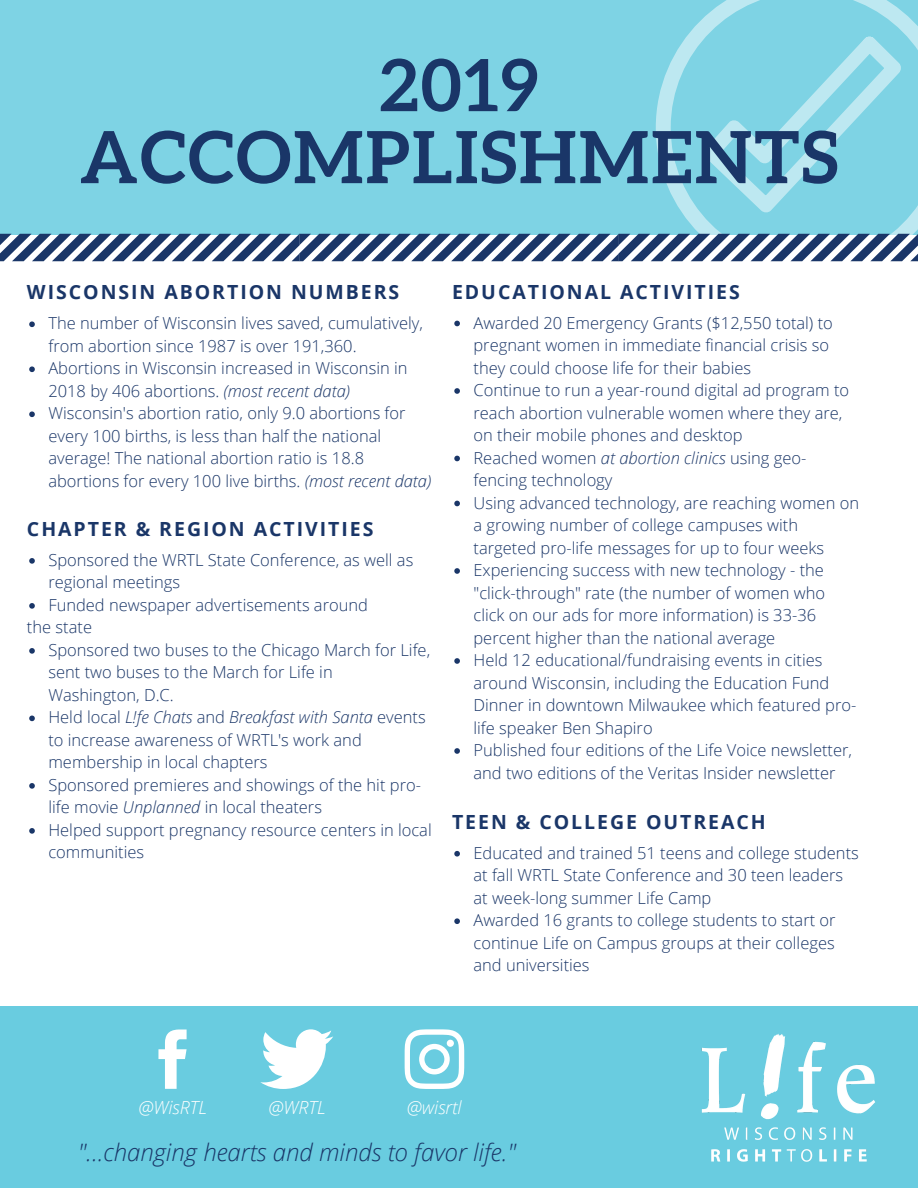
<style>
.page{position:relative;width:918px;height:1188px;background:#fff}
.page>*{position:absolute;margin:0;border:0;box-sizing:border-box;transform-origin:0 0}
.t1{font:700 72px/72px "Aleo";letter-spacing:.03em;color:#1a3668;text-align:center}
.t2{font:italic 300 24px "Open Sans";color:#1a3668}
.t3{font:700 19.5px "Open Sans";letter-spacing:.1em;color:#1a3668}
.t4{font:italic 300 18px "Open Sans";color:#fff}
.t5{font:300 16.5px/22.5px "Open Sans";color:#1a3668}
.s1{font-style:italic}
</style>
<div class="page">
<div style="left:0;top:0;width:918px;height:234px;background:#7ed3e4"></div>
<svg style="left:656px;top:0;width:262px;height:234px"></svg>
<svg style="left:703px;top:32px;width:199px;height:181px"></svg>
<svg style="left:0;top:234px;width:918px;height:27px"></svg>
<div style="left:0;top:1006px;width:918px;height:182px;background:#69cce0"></div>
<img style="left:701px;top:1033px;width:174px;height:129px">
<svg style="left:405px;top:1029px;width:59px;height:60px"></svg>
<div style="left:447px;top:1040px;width:7px;height:7px;background:#fff;border-radius:50%"></div>
<svg style="left:158px;top:1029px;width:29px;height:60px"></svg>
<svg style="left:260px;top:1029px;width:73px;height:60px"></svg>
<svg style="left:454px;top:321px;width:6px;height:5px"></svg>
<svg style="left:454px;top:388px;width:6px;height:6px"></svg>
<svg style="left:454px;top:456px;width:6px;height:5px"></svg>
<svg style="left:454px;top:501px;width:6px;height:5px"></svg>
<svg style="left:454px;top:568px;width:6px;height:6px"></svg>
<svg style="left:454px;top:658px;width:6px;height:6px"></svg>
<svg style="left:454px;top:748px;width:6px;height:6px"></svg>
<svg style="left:29px;top:321px;width:6px;height:6px"></svg>
<svg style="left:29px;top:366px;width:6px;height:6px"></svg>
<svg style="left:29px;top:411px;width:6px;height:6px"></svg>
<svg style="left:454px;top:851px;width:6px;height:6px"></svg>
<svg style="left:454px;top:918px;width:6px;height:6px"></svg>
<svg style="left:29px;top:558px;width:6px;height:6px"></svg>
<svg style="left:29px;top:603px;width:6px;height:6px"></svg>
<svg style="left:29px;top:648px;width:6px;height:6px"></svg>
<svg style="left:29px;top:716px;width:6px;height:5px"></svg>
<svg style="left:29px;top:783px;width:6px;height:6px"></svg>
<svg style="left:29px;top:828px;width:6px;height:6px"></svg>
<h1 class="t1" style="left:80px;top:49px;width:760px">2019<br>ACCOMPLISHMENTS</h1>
<p class="t3" style="left:27px;top:278px;width:374px">WISCONSIN ABORTION NUMBERS</p>
<p class="t5" style="left:48px;top:312px;width:384px">The number of Wisconsin lives saved, cumulatively, from abortion since 1987 is over 191,360.<br>Abortions in Wisconsin increased in Wisconsin in 2018 by 406 abortions. <span class="s1">(most recent data)<br></span>Wisconsin's abortion ratio, only 9.0 abortions for every 100 births, is less than half the national average! The national abortion ratio is 18.8 abortions for every 100 live births. <span class="s1">(most recent data)</span></p>
<p class="t3" style="left:27px;top:515px;width:348px">CHAPTER &amp; REGION ACTIVITIES</p>
<p class="t5" style="left:48px;top:548px;width:366px">Sponsored the WRTL State Conference, as well as regional meetings<br>Funded newspaper advertisements around</p>
<p class="t5" style="left:48px;top:638px;width:383px">Sponsored two buses to the Chicago March for Life, sent two buses to the March for Life in</p>
<p class="t5" style="left:48px;top:706px;width:385px">Held local <span class="s1">L!fe Chats</span> and <span class="s1">Breakfast with Santa</span> events to increase awareness of WRTL's work and membership in local chapters<br>Sponsored premieres and showings of the hit pro&shy;life movie <span class="s1">Unplanned</span> in local theaters<br>Helped support pregnancy resource centers in local communities</p>
<p class="t5" style="left:27px;top:616px;width:67px">the state</p>
<p class="t5" style="left:48px;top:683px;width:127px">Washington, D.C.</p>
<p class="t3" style="left:452px;top:278px;width:289px">EDUCATIONAL ACTIVITIES</p>
<p class="t5" style="left:474px;top:311px;width:387px">Awarded 20 Emergency Grants ($12,550 total) to pregnant women in immediate financial crisis so they could choose life for their babies<br>Continue to run a year-round digital ad program to reach abortion vulnerable women where they are, on their mobile phones and desktop<br>Reached women <span class="s1">at abortion clinics</span> using geo&shy;fencing technology<br>Using advanced technology, are reaching women on a growing number of college campuses with targeted pro-life messages for up to four weeks Experiencing success with new technology - the "click-through" rate (the number of women who click on our ads for more information) is 33-36 percent higher than the national average<br>Held 12 educational/fundraising events in cities around Wisconsin, including the Education Fund Dinner in downtown Milwaukee which featured pro&shy;life speaker Ben Shapiro<br>Published four editions of the Life Voice newsletter, and two editions of the Veritas Insider newsletter</p>
<p class="t3" style="left:452px;top:808px;width:315px">TEEN &amp; COLLEGE OUTREACH</p>
<p class="t5" style="left:474px;top:841px;width:387px">Educated and trained 51 teens and college students at fall WRTL State Conference and 30 teen leaders at week-long summer Life Camp<br>Awarded 16 grants to college students to start or continue Life on Campus groups at their colleges and universities</p>
<p class="t4" style="left:138px;top:1094px;width:70px">@WisRTL</p>
<p class="t4" style="left:268px;top:1094px;width:59px">@WRTL</p>
<p class="t4" style="left:407px;top:1094px;width:56px">@wisrtl</p>
<h2 class="t2" style="left:78px;top:1135px;width:440px">"...changing hearts and minds to favor life."</h2>
</div>
